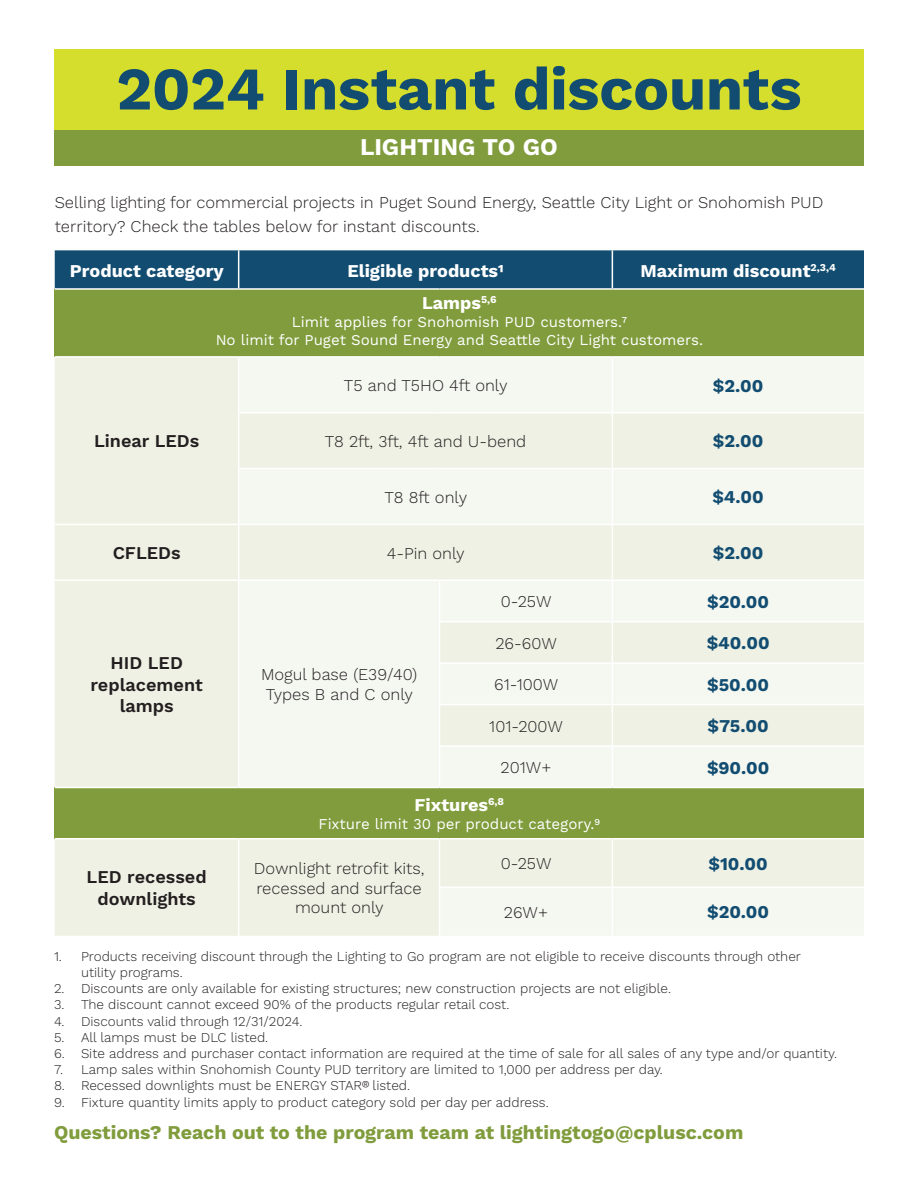
<style>
.page{position:relative;width:918px;height:1188px;background:#fff}
.page>*{position:absolute;margin:0;border:0;box-sizing:border-box;transform-origin:0 0}
._1_Headline{font:700 60.45px "Work Sans";letter-spacing:-.01em;color:#124d71}
._2__Subhead_2{font:700 24px "Work Sans";color:#fff}
.t1{font:700 19.5px "Work Sans";color:#809c3c}
.t2{font:700 18px "Work Sans";color:#fff}
.t3{font:700 18px "Work Sans";color:#124d71}
.t4{font:600 18px/21.6px "Work Sans";color:#231f20;text-align:center}
.t5{font:300 16.5px/19.8px "Work Sans";color:#231f20}
.t6{font:15px "Work Sans";color:#fff}
.t7{font:300 13.5px/16.2px "Work Sans";color:#231f20}
</style>
<div class="page">
<div style="left:54px;top:117px;width:810px;height:49px;background:#809c3c"></div>
<div style="left:55px;top:250px;width:809px;height:38px;background:#124d71"></div>
<div style="left:55px;top:289px;width:809px;height:68px;background:#809c3c"></div>
<div style="left:55px;top:358px;width:809px;height:221px;background:#eff1e4"></div>
<svg style="left:239px;top:358px;width:625px;height:166px;fill:#f5f7f1"></svg>
<div style="left:55px;top:581px;width:183px;height:355px;background:#eff1e4"></div>
<svg style="left:239px;top:581px;width:625px;height:355px;fill:#f5f7f1"></svg>
<div style="left:55px;top:787px;width:809px;height:52px;background:#809c3c"></div>
<hr style="left:238px;top:358px;width:1px;height:54px;background:#fff">
<hr style="left:612px;top:358px;width:1px;height:54px;background:#fff">
<hr style="left:238px;top:412px;width:202px;height:1px;background:#fff">
<hr style="left:238px;top:413px;width:1px;height:55px;background:#fff">
<hr style="left:440px;top:412px;width:172px;height:1px;background:#fff">
<hr style="left:612px;top:412px;width:252px;height:1px;background:#fff">
<hr style="left:612px;top:413px;width:1px;height:55px;background:#fff">
<hr style="left:238px;top:469px;width:1px;height:55px;background:#fff">
<hr style="left:612px;top:469px;width:1px;height:55px;background:#fff">
<hr style="left:238px;top:525px;width:1px;height:54px;background:#fff">
<hr style="left:612px;top:525px;width:1px;height:54px;background:#fff">
<hr style="left:439px;top:581px;width:1px;height:40px;background:#fff">
<hr style="left:612px;top:581px;width:1px;height:40px;background:#fff">
<hr style="left:439px;top:621px;width:173px;height:1px;background:#fff">
<hr style="left:439px;top:622px;width:1px;height:40px;background:#fff">
<hr style="left:612px;top:621px;width:252px;height:1px;background:#fff">
<hr style="left:612px;top:622px;width:1px;height:40px;background:#fff">
<hr style="left:439px;top:662px;width:173px;height:2px;background:#fff">
<hr style="left:439px;top:664px;width:1px;height:40px;background:#fff">
<hr style="left:612px;top:662px;width:252px;height:2px;background:#fff">
<hr style="left:612px;top:664px;width:1px;height:40px;background:#fff">
<hr style="left:439px;top:704px;width:173px;height:1px;background:#fff">
<hr style="left:439px;top:705px;width:1px;height:40px;background:#fff">
<hr style="left:612px;top:704px;width:252px;height:1px;background:#fff">
<hr style="left:612px;top:705px;width:1px;height:40px;background:#fff">
<hr style="left:439px;top:745px;width:173px;height:2px;background:#fff">
<hr style="left:439px;top:747px;width:1px;height:40px;background:#fff">
<hr style="left:612px;top:745px;width:252px;height:2px;background:#fff">
<hr style="left:612px;top:747px;width:1px;height:40px;background:#fff">
<hr style="left:439px;top:839px;width:1px;height:48px;background:#fff">
<hr style="left:612px;top:839px;width:1px;height:48px;background:#fff">
<hr style="left:439px;top:888px;width:1px;height:48px;background:#fff">
<hr style="left:612px;top:888px;width:1px;height:48px;background:#fff">
<hr style="left:238px;top:468px;width:202px;height:1px;background:#fff">
<hr style="left:440px;top:468px;width:172px;height:1px;background:#fff">
<hr style="left:612px;top:468px;width:252px;height:1px;background:#fff">
<hr style="left:55px;top:524px;width:184px;height:1px;background:#fff">
<hr style="left:239px;top:524px;width:201px;height:1px;background:#fff">
<hr style="left:440px;top:524px;width:172px;height:1px;background:#fff">
<hr style="left:612px;top:524px;width:252px;height:1px;background:#fff">
<hr style="left:55px;top:787px;width:184px;height:1px;background:#fff">
<hr style="left:239px;top:787px;width:201px;height:1px;background:#fff">
<hr style="left:440px;top:787px;width:172px;height:1px;background:#fff">
<hr style="left:612px;top:787px;width:252px;height:1px;background:#fff">
<hr style="left:238px;top:250px;width:1px;height:38px;background:#fff">
<hr style="left:612px;top:250px;width:1px;height:38px;background:#fff">
<hr style="left:55px;top:288px;width:184px;height:2px;background:#fff">
<hr style="left:239px;top:288px;width:201px;height:2px;background:#fff">
<hr style="left:440px;top:288px;width:172px;height:2px;background:#fff">
<hr style="left:612px;top:288px;width:252px;height:2px;background:#fff">
<hr style="left:55px;top:356px;width:184px;height:2px;background:#fff">
<hr style="left:239px;top:356px;width:201px;height:2px;background:#fff">
<hr style="left:440px;top:356px;width:172px;height:2px;background:#fff">
<hr style="left:612px;top:356px;width:252px;height:2px;background:#fff">
<hr style="left:439px;top:887px;width:173px;height:1px;background:#fff">
<hr style="left:55px;top:838px;width:184px;height:1px;background:#fff">
<hr style="left:239px;top:838px;width:201px;height:1px;background:#fff">
<hr style="left:440px;top:838px;width:172px;height:1px;background:#fff">
<hr style="left:612px;top:838px;width:252px;height:1px;background:#fff">
<hr style="left:612px;top:887px;width:252px;height:1px;background:#fff">
<div style="left:54px;top:49px;width:810px;height:81px;background:#d6de2d"></div>
<p class="_1_Headline" style="left:116px;top:54px;width:687px">2024 Instant discounts</p>
<p class="_2__Subhead_2" style="left:360px;top:133px;width:199px">LIGHTING TO GO</p>
<p class="t5" style="left:55px;top:191px;width:770px;line-height:24px">Selling lighting for commercial projects in Puget Sound Energy, Seattle City Light or Snohomish PUD territory? Check the tables below for instant discounts.</p>
<p class="t2" style="left:70px;top:260px;width:155px">Product category</p>
<p class="t2" style="left:348px;top:260px;width:158px">Eligible products1</p>
<p class="t2" style="left:640px;top:260px;width:197px">Maximum discount<sup>2,3,4</sup></p>
<p class="t2" style="left:422px;top:292px;width:76px">Lamps<sup>5,6</sup></p>
<p class="t6" style="left:292px;top:313px;width:337px">Limit applies for Snohomish PUD customers.7</p>
<p class="t6" style="left:216px;top:331px;width:489px">No limit for Puget Sound Energy and Seattle City Light customers.</p>
<p class="t4" style="left:94px;top:431px;width:107px">Linear LEDs</p>
<p class="t5" style="left:344px;top:376px;width:165px">T5 and T5HO 4ft only</p>
<p class="t3" style="left:713px;top:375px;width:52px">$2.00</p>
<p class="t5" style="left:325px;top:432px;width:203px">T8 2ft, 3ft, 4ft and U-bend</p>
<p class="t3" style="left:713px;top:431px;width:52px">$2.00</p>
<p class="t5" style="left:384px;top:488px;width:84px">T8 8ft only</p>
<p class="t3" style="left:713px;top:487px;width:53px">$4.00</p>
<p class="t4" style="left:113px;top:543px;width:70px">CFLEDs</p>
<p class="t5" style="left:387px;top:544px;width:79px">4-Pin only</p>
<p class="t3" style="left:713px;top:543px;width:52px">$2.00</p>
<p class="t5" style="left:501px;top:592px;width:52px">0-25W</p>
<p class="t3" style="left:707px;top:591px;width:63px">$20.00</p>
<p class="t5" style="left:495px;top:634px;width:63px">26-60W</p>
<p class="t3" style="left:707px;top:633px;width:64px">$40.00</p>
<p class="t5" style="left:494px;top:675px;width:66px">61-100W</p>
<p class="t3" style="left:707px;top:674px;width:63px">$50.00</p>
<p class="t5" style="left:489px;top:717px;width:75px">101-200W</p>
<p class="t3" style="left:708px;top:716px;width:63px">$75.00</p>
<p class="t5" style="left:501px;top:758px;width:52px">201W+</p>
<p class="t3" style="left:707px;top:757px;width:64px">$90.00</p>
<p class="t2" style="left:415px;top:794px;width:91px">Fixtures<sup>6,8</sup></p>
<p class="t6" style="left:319px;top:815px;width:283px">Fixture limit 30 per product category.9</p>
<p class="t4" style="left:91px;top:653px;width:114px">HID LED replacement lamps</p>
<p class="t5" style="left:261px;top:665px;width:158px">Mogul base (E39/40)</p>
<p class="t5" style="left:266px;top:685px;width:149px">Types B and C only</p>
<p class="t4" style="left:87px;top:867px;width:122px">LED recessed downlights</p>
<p class="t5" style="left:254px;top:859px;width:172px;text-align:center">Downlight retrofit kits, recessed and surface mount only</p>
<p class="t5" style="left:501px;top:854px;width:52px">0-25W</p>
<p class="t3" style="left:709px;top:853px;width:61px">$10.00</p>
<p class="t5" style="left:504px;top:903px;width:46px">26W+</p>
<p class="t3" style="left:707px;top:902px;width:63px">$20.00</p>
<p class="t7" style="left:81px;top:949px;width:722px;text-indent:-27px">1. Products receiving discount through the Lighting to Go program are not eligible to receive discounts through other utility programs.</p>
<p class="t7" style="left:54px;top:981px;width:618px">2. Discounts are only available for existing structures; new construction projects are not eligible.</p>
<p class="t7" style="left:54px;top:997px;width:457px">3. The discount cannot exceed 90% of the products regular retail cost.</p>
<p class="t7" style="left:54px;top:1013px;width:250px">4. Discounts valid through 12/31/2024.</p>
<p class="t7" style="left:54px;top:1030px;width:216px">5. All lamps must be DLC listed.</p>
<p class="t7" style="left:54px;top:1046px;width:784px">6. Site address and purchaser contact information are required at the time of sale for all sales of any type and/or quantity.</p>
<p class="t7" style="left:54px;top:1062px;width:610px">7. Lamp sales within Snohomish County PUD territory are limited to 1,000 per address per day.</p>
<p class="t7" style="left:54px;top:1078px;width:358px">8. Recessed downlights must be ENERGY STAR® listed.</p>
<p class="t7" style="left:54px;top:1094px;width:496px">9. Fixture quantity limits apply to product category sold per day per address.</p>
<p class="t1" style="left:54px;top:1121px;width:691px">Questions? Reach out to the program team at lightingtogo@cplusc.com</p>
</div>
